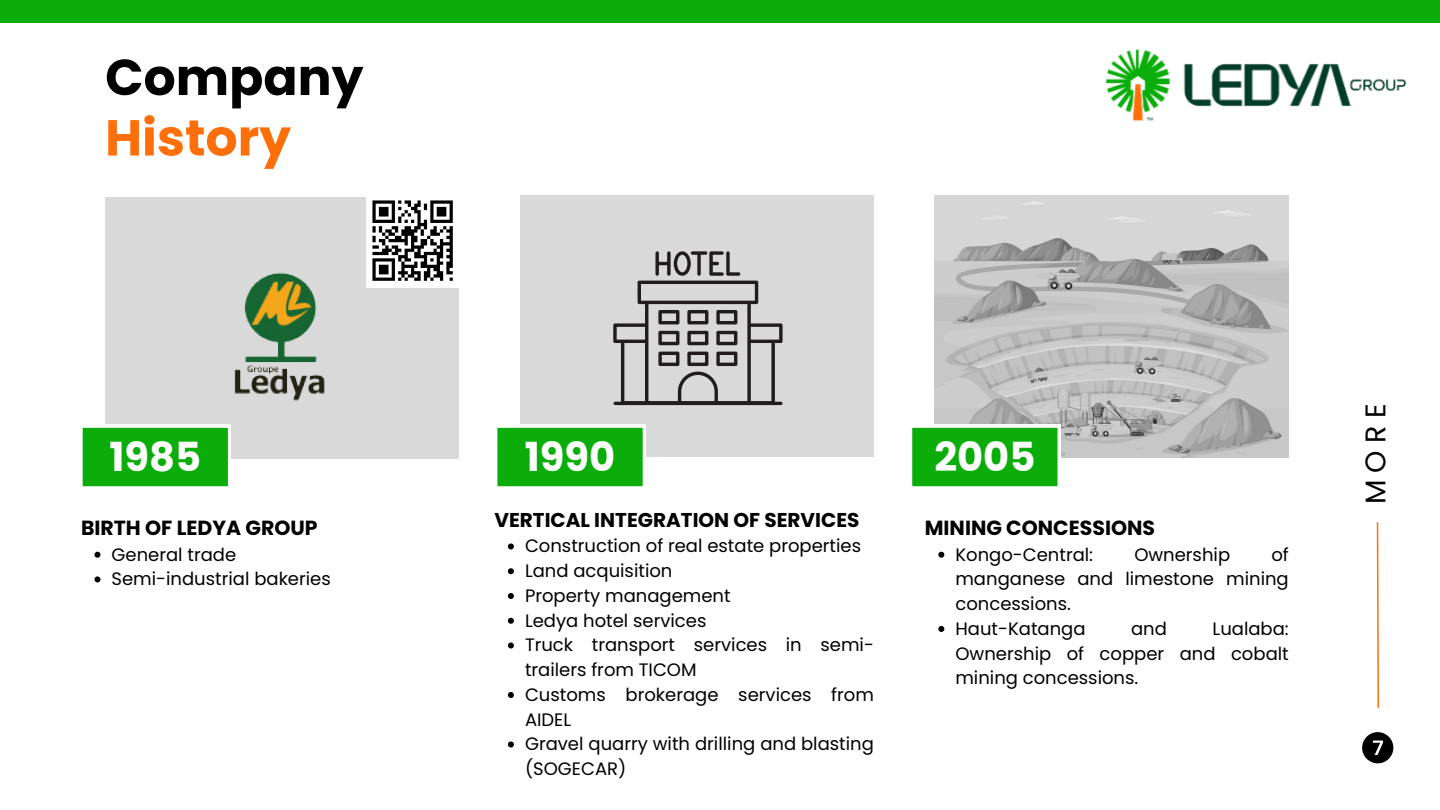
<style>
.page{position:relative;width:1440px;height:810px;background:#fff}
.page>*{position:absolute;margin:0;border:0;box-sizing:border-box;transform-origin:0 0}
.t1{font:700 50.4px "Poppins";color:#000}
.t2{font:700 50.4px "Poppins";color:#ff6f09}
.t3{font:700 40px "Poppins";color:#fff}
.t4{font:28.4px "Poppins";color:#000}
.t5{font:700 20.4px "Poppins";color:#000}
.t6{font:700 20px "Poppins";color:#000}
.t7{font:18px/24.8px "Poppins";color:#000}
</style>
<div class="page">
<div style="left:105px;top:197px;width:354px;height:262px;background:#d9d9d9"></div>
<img style="left:234px;top:272px;width:147px;height:129px">
<div style="left:520px;top:195px;width:354px;height:262px;background:#d9d9d9"></div>
<img style="left:935px;top:195px;width:354px;height:262px">
<svg style="left:82px;top:425px;width:149px;height:62px;background:#1db31d"></svg>
<svg style="left:497px;top:425px;width:149px;height:62px;background:#1db31d"></svg>
<svg style="left:912px;top:425px;width:149px;height:62px;background:#1db31d"></svg>
<div style="left:0;top:0;width:1440px;height:22px;background:#0aad0a"></div>
<svg style="left:613px;top:251px;width:170px;height:154px"></svg>
<div style="left:366px;top:194px;width:93px;height:93px;background:#fff"></div>
<svg style="left:372px;top:200px;width:81px;height:81px"></svg>
<svg style="left:94px;top:552px;width:6px;height:6px"></svg>
<svg style="left:94px;top:576px;width:6px;height:6px"></svg>
<svg style="left:508px;top:543px;width:6px;height:6px"></svg>
<svg style="left:508px;top:568px;width:6px;height:6px"></svg>
<svg style="left:508px;top:593px;width:6px;height:6px"></svg>
<svg style="left:508px;top:618px;width:6px;height:6px"></svg>
<svg style="left:508px;top:642px;width:6px;height:6px"></svg>
<svg style="left:508px;top:692px;width:6px;height:6px"></svg>
<svg style="left:508px;top:741px;width:6px;height:6px"></svg>
<svg style="left:938px;top:552px;width:6px;height:6px"></svg>
<svg style="left:938px;top:626px;width:6px;height:6px"></svg>
<img style="left:1105px;top:49px;width:302px;height:72px">
<svg style="left:1362px;top:732px;width:31px;height:31px"></svg>
<svg style="left:1376px;top:522px;width:3px;height:186px"></svg>
<p class="t1" style="left:105px;top:42px;width:260px">Company</p>
<p class="t2" style="left:105px;top:103px;width:187px">History</p>
<p class="t3" style="left:109px;top:429px;width:93px">1985</p>
<p class="t3" style="left:525px;top:429px;width:92px">1990</p>
<p class="t3" style="left:934px;top:429px;width:103px">2005</p>
<p class="t5" style="left:81px;top:514px;width:238px">BIRTH OF LEDYA GROUP</p>
<p class="t7" style="left:112px;top:542px;width:126px">General trade</p>
<p class="t7" style="left:112px;top:567px;width:221px">Semi-industrial bakeries</p>
<p class="t6" style="left:494px;top:506px;width:367px">VERTICAL INTEGRATION OF SERVICES</p>
<p class="t7" style="left:525px;top:534px;width:338px">Construction of real estate properties</p>
<p class="t7" style="left:525px;top:559px;width:149px">Land acquisition</p>
<p class="t7" style="left:525px;top:583px;width:207px">Property management</p>
<p class="t7" style="left:525px;top:608px;width:183px">Ledya hotel services</p>
<p class="t7" style="left:525px;top:633px;width:350px">Truck transport services in semi&shy;trailers from TICOM</p>
<p class="t7" style="left:525px;top:682px;width:350px">Customs brokerage services from<br>AIDEL</p>
<p class="t7" style="left:525px;top:732px;width:350px">Gravel quarry with drilling and blasting (SOGECAR)</p>
<p class="t5" style="left:925px;top:514px;width:232px">MINING CONCESSIONS</p>
<p class="t7" style="left:955px;top:542px;width:139px">Kongo-Central:</p>
<p class="t7" style="left:1134px;top:542px;width:97px">Ownership</p>
<p class="t7" style="left:955px;top:542px;width:335px;text-align:justify;text-indent:316px">of manganese and limestone mining concessions.</p>
<p class="t7" style="left:955px;top:616px;width:132px">Haut-Katanga</p>
<p class="t7" style="left:1131px;top:616px;width:37px">and</p>
<p class="t7" style="left:955px;top:616px;width:335px;text-align:justify;text-indent:257px">Lualaba:<br>Ownership of copper and cobalt mining concessions.</p>
<p class="t4" style="left:1356px;top:504px;width:102px;rotate:-90deg">MORE</p>
</div>
